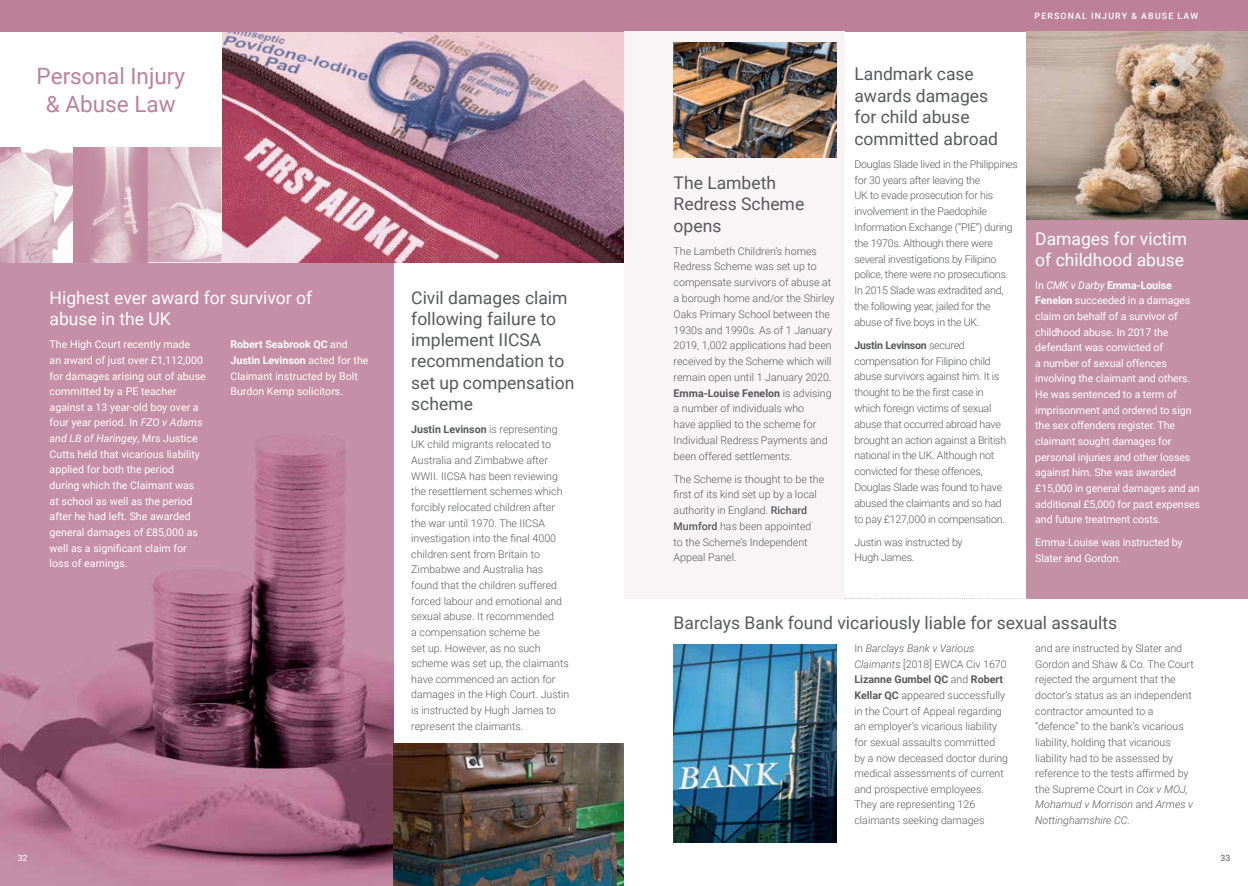
<style>
.page{position:relative;width:1248px;height:886px;background:#fff}
.page>*{position:absolute;margin:0;border:0;box-sizing:border-box;transform-origin:0 0}
.t1{font:22.5px/27.5px "Roboto";color:#bc8199;text-align:center}
.t2{font:17.5px/21.2px "Roboto";color:#58595b}
.t3{font:17.5px/21.2px "Roboto";color:#fff}
.t4{font:300 10.62px/15.6px "Roboto";color:#58595b}
.t5{font:10.62px/15.6px "Roboto";letter-spacing:-.01em;color:#fff}
.t6{font:300 10.62px/15.8px "Roboto";letter-spacing:-.02em;color:#58595b}
.t7{font:500 8.75px "Roboto";letter-spacing:.135em;color:#fff}
.t8{font:8.75px "Roboto";color:#58595b}
.t9{font:8.75px "Roboto";color:#fff}
.s1{font-style:italic}
.s2{font-weight:700}
.s3{font-weight:500}
</style>
<div class="page">
<img style="left:0;top:262px;width:393px;height:624px">
<img style="left:221px;top:32px;width:403px;height:230px">
<img style="left:0;top:147px;width:74px;height:115px">
<svg style="left:74px;top:147px;width:74px;height:115px;background:#cb9faf"></svg>
<svg style="left:148px;top:147px;width:73px;height:115px;background:#ddc2cb"></svg>
<div style="left:0;top:0;width:1247px;height:32px;background:#bc8199"></div>
<div style="left:1026px;top:32px;width:221px;height:567px;background:#c491a4"></div>
<div style="left:624px;top:32px;width:220px;height:567px;background:#f9f5f6"></div>
<svg style="left:844px;top:598px;width:182px;height:1px"></svg>
<img style="left:1026px;top:32px;width:221px;height:187px">
<img style="left:673px;top:644px;width:163px;height:199px">
<img style="left:673px;top:43px;width:163px;height:114px">
<img style="left:393px;top:744px;width:231px;height:142px">
<h1 class="t1" style="left:37px;top:62px;width:150px">Personal Injury &amp; Abuse Law</h1>
<h2 class="t3" style="left:50px;top:286px;width:264px">Highest ever award for survivor of abuse in the UK</h2>
<p class="t5" style="left:50px;top:336px;width:158px">The High Court recently made<br>an award of just over £1,112,000 for damages arising out of abuse committed by a PE teacher against a 13 year-old boy over a four year period. In <span class="s1">FZO v Adams and LB of Haringey</span>, Mrs Justice<br>Cutts held that vicarious liability applied for both the period during which the Claimant was at school as well as the period after he had left. She awarded general damages of £85,000 as well as a significant claim for loss of earnings.</p>
<p class="t5" style="left:230px;top:336px;width:139px"><span class="s2">Robert Seabrook QC</span> and<br><span class="s2">Justin Levinson</span> acted for the<br>Claimant instructed by Bolt<br>Burdon Kemp solicitors.</p>
<h2 class="t2" style="left:411px;top:286px;width:165px">Civil damages claim following failure to implement IICSA recommendation to set up compensation scheme</h2>
<p class="t4" style="left:411px;top:421px;width:160px"><span class="s2">Justin Levinson</span> is representing<br>UK child migrants relocated to<br>Australia and Zimbabwe after<br>WWII. IICSA has been reviewing the resettlement schemes which forcibly relocated children after the war until 1970. The IICSA investigation into the final 4000 children sent from Britain to<br>Zimbabwe and Australia has found that the children suffered forced labour and emotional and sexual abuse. It recommended<br>a compensation scheme be<br>set up. However, as no such scheme was set up, the claimants have commenced an action for damages in the High Court. Justin is instructed by Hugh James to represent the claimants.</p>
<p class="t9" style="left:18px;top:852px;width:11px">32</p>
<h2 class="t2" style="left:673px;top:171px;width:132px">The Lambeth<br>Redress Scheme opens</h2>
<p class="t4" style="left:673px;top:243px;width:162px">The Lambeth Children’s homes<br>Redress Scheme was set up to compensate survivors of abuse at a borough home and/or the Shirley<br>Oaks Primary School between the<br>1930s and 1990s. As of 1 January<br>2019, 1,002 applications had been received by the Scheme which will remain open until 1 January 2020.<br><span class="s2">Emma-Louise Fenelon</span> is advising a number of individuals who<br>have applied to the scheme for<br>Individual Redress Payments and been offered settlements.</p>
<p class="t4" style="left:673px;top:470px;width:152px">The Scheme is thought to be the first of its kind set up by a local authority in England. <span class="s3">Richard<br>Mumford</span> has been appointed<br>to the Scheme’s Independent<br>Appeal Panel.</p>
<p class="t7" style="left:1034px;top:10px;width:165px">PERSONAL INJURY &amp; ABUSE LAW</p>
<h2 class="t2" style="left:854px;top:63px;width:145px">Landmark case awards damages for child abuse committed abroad</h2>
<p class="t6" style="left:854px;top:156px;width:165px">Douglas Slade lived in the Philippines for 30 years after leaving the<br>UK to evade prosecution for his involvement in the Paedophile Information Exchange (“PIE”) during the 1970s. Although there were several investigations by Filipino police, there were no prosecutions.<br>In 2015 Slade was extradited and, the following year, jailed for the abuse of five boys in the UK.</p>
<p class="t6" style="left:854px;top:337px;width:153px"><span class="s2">Justin Levinson</span> secured compensation for Filipino child abuse survivors against him. It is thought to be the first case in which foreign victims of sexual abuse that occurred abroad have brought an action against a British national in the UK. Although not convicted for these offences,<br>Douglas Slade was found to have abused the claimants and so had to pay £127,000 in compensation.</p>
<p class="t6" style="left:854px;top:533px;width:110px">Justin was instructed by<br>Hugh James.</p>
<h2 class="t3" style="left:1035px;top:227px;width:153px">Damages for victim of childhood abuse</h2>
<p class="t5" style="left:1035px;top:277px;width:166px">In <span class="s1">CMK v Darby</span> <span class="s2">Emma-Louise<br>Fenelon</span> succeeded in a damages claim on behalf of a survivor of childhood abuse. In 2017 the defendant was convicted of<br>a number of sexual offences involving the claimant and others.<br>He was sentenced to a term of imprisonment and ordered to sign the sex offenders register. The claimant sought damages for personal injuries and other losses against him. She was awarded £15,000 in general damages and an additional £5,000 for past expenses and future treatment costs.</p>
<p class="t5" style="left:1035px;top:534px;width:149px">Emma-Louise was instructed by<br>Slater and Gordon.</p>
<h2 class="t2" style="left:673px;top:612px;width:445px">Barclays Bank found vicariously liable for sexual assaults</h2>
<p class="t4" style="left:854px;top:640px;width:155px">In <span class="s1">Barclays Bank v Various<br>Claimants</span> [2018] EWCA Civ 1670<br><span class="s2">Lizanne Gumbel QC</span> and <span class="s2">Robert<br>Kellar QC</span> appeared successfully in the Court of Appeal regarding an employer’s vicarious liability for sexual assaults committed by a now deceased doctor during medical assessments of current and prospective employees.<br>They are representing 126 claimants seeking damages</p>
<p class="t4" style="left:1035px;top:640px;width:160px">and are instructed by Slater and<br>Gordon and Shaw &amp; Co. The Court rejected the argument that the doctor’s status as an independent contractor amounted to a “defence” to the bank’s vicarious liability, holding that vicarious liability had to be assessed by reference to the tests affirmed by the Supreme Court in <span class="s1">Cox v MOJ,<br>Mohamud v Morrison</span> and <span class="s1">Armes v<br>Nottinghamshire CC.</span></p>
<p class="t8" style="left:1220px;top:852px;width:11px">33</p>
</div>
